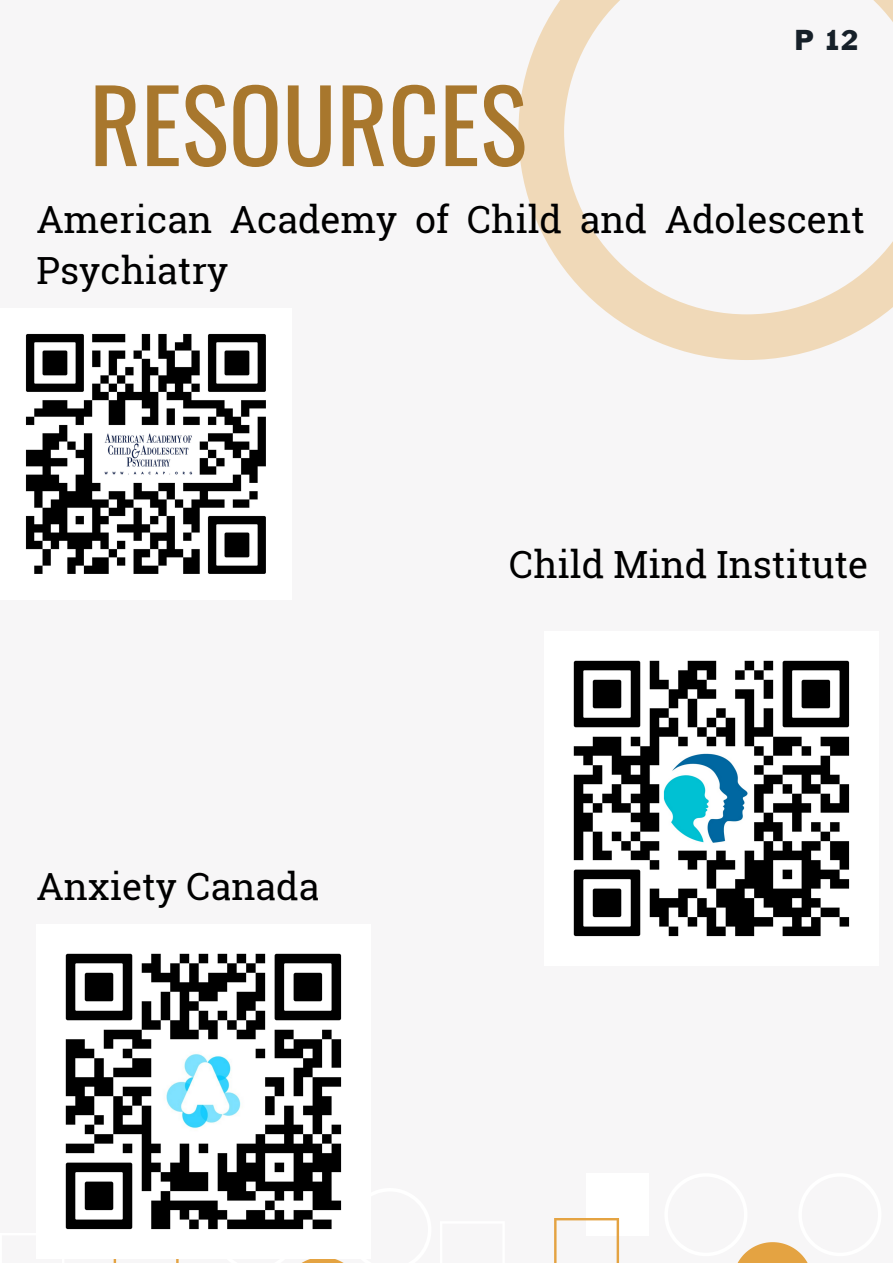
<style>
.page{position:relative;width:893px;height:1264px;background:#fff}
.page>*{position:absolute;margin:0;border:0;box-sizing:border-box;transform-origin:0 0}
.t1{font:99.6px "Oswald";color:#a8772d}
.t2{font:37.5px/51.8px "Roboto Slab";color:#000}
.t3{font:30px "Franklin Gothic";color:#162029}
</style>
<div class="page">
<div style="left:0;top:0;width:892px;height:1262px;background:#f7f6f7"></div>
<svg style="left:518px;top:0;width:374px;height:360px"></svg>
<svg style="left:303px;top:1259px;width:39px;height:3px"></svg>
<svg style="left:738px;top:1242px;width:69px;height:20px"></svg>
<svg style="left:114px;top:1259px;width:65px;height:3px"></svg>
<div style="left:586px;top:1173px;width:63px;height:62px;background:#fff"></div>
<svg style="left:554px;top:1218px;width:65px;height:44px"></svg>
<img style="left:26px;top:334px;width:240px;height:240px">
<img style="left:573px;top:660px;width:277px;height:277px">
<img style="left:65px;top:953px;width:277px;height:277px">
<p class="t3" style="left:794px;top:30px;width:65px">P 12</p>
<h1 class="t1" style="left:89px;top:47px;width:439px">RESOURCES</h1>
<p class="t2" style="left:36px;top:192px;width:830px">American Academy of Child and Adolescent<br>Psychiatry</p>
<p class="t2" style="left:36px;top:859px;width:284px">Anxiety Canada</p>
<p class="t2" style="left:509px;top:537px;width:360px">Child Mind Institute</p>
</div>
